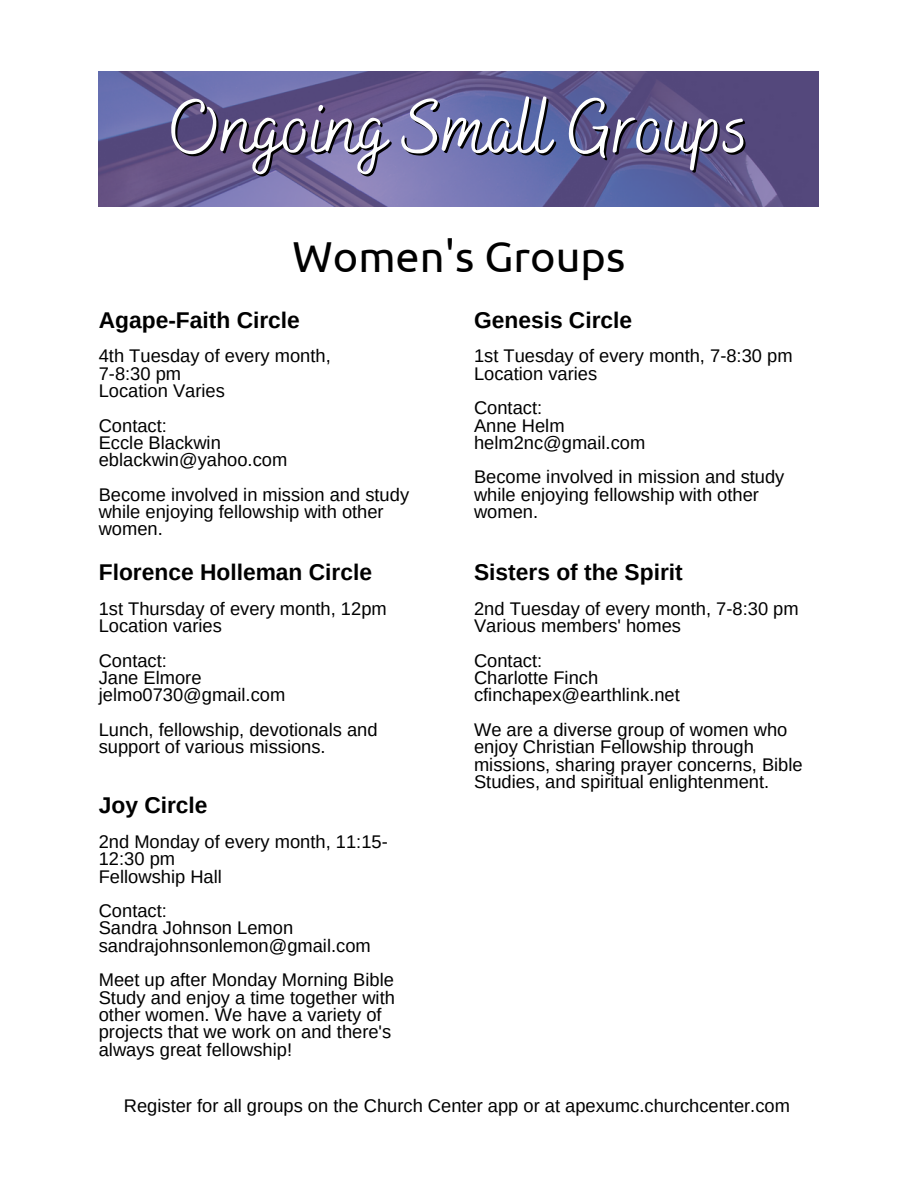
<style>
.page{position:relative;width:918px;height:1188px;background:#fff}
.page>*{position:absolute;margin:0;border:0;box-sizing:border-box;transform-origin:0 0}
.t1{font:75.9px "Bakerie Smooth";color:#fefefe}
.t2{font:43.35px "Ubuntu";color:#000}
.t3{font:700 22.8px "Arimo";color:#000}
.t4{font:18.3px/17.2px "Arimo";color:#000}
</style>
<div class="page">
<img style="left:99px;top:71px;width:720px;height:135px">
<h1 class="t1" style="left:170px;top:83px;width:581px">Ongoing Small Groups</h1>
<h2 class="t2" style="left:293px;top:231px;width:334px">Women's Groups</h2>
<p class="t3" style="left:99px;top:307px;width:203px">Agape-Faith Circle</p>
<p class="t4" style="left:99px;top:347px;width:234px">4th Tuesday of every month,<br>7-8:30 pm<br>Location Varies</p>
<p class="t4" style="left:99px;top:417px;width:190px">Contact:<br>Eccle Blackwin eblackwin@yahoo.com</p>
<p class="t4" style="left:99px;top:486px;width:312px">Become involved in mission and study while enjoying fellowship with other women.</p>
<p class="t3" style="left:99px;top:560px;width:275px">Florence Holleman Circle</p>
<p class="t4" style="left:99px;top:600px;width:290px">1st Thursday of every month, 12pm<br>Location varies</p>
<p class="t4" style="left:99px;top:652px;width:188px">Contact:<br>Jane Elmore jelmo0730@gmail.com</p>
<p class="t4" style="left:99px;top:721px;width:280px">Lunch, fellowship, devotionals and support of various missions.</p>
<p class="t3" style="left:99px;top:793px;width:110px">Joy Circle</p>
<p class="t4" style="left:99px;top:833px;width:291px">2nd Monday of every month, 11:15-<br>12:30 pm<br>Fellowship Hall</p>
<p class="t4" style="left:99px;top:902px;width:274px">Contact:<br>Sandra Johnson Lemon sandrajohnsonlemon@gmail.com</p>
<p class="t4" style="left:99px;top:971px;width:298px">Meet up after Monday Morning Bible<br>Study and enjoy a time together with other women. We have a variety of projects that we work on and there's always great fellowship!</p>
<p class="t3" style="left:474px;top:307px;width:160px">Genesis Circle</p>
<p class="t4" style="left:474px;top:347px;width:320px">1st Tuesday of every month, 7-8:30 pm<br>Location varies</p>
<p class="t4" style="left:474px;top:399px;width:173px">Contact:<br>Anne Helm helm2nc@gmail.com</p>
<p class="t4" style="left:474px;top:468px;width:312px">Become involved in mission and study while enjoying fellowship with other women.</p>
<p class="t3" style="left:474px;top:560px;width:210px">Sisters of the Spirit</p>
<p class="t4" style="left:474px;top:600px;width:326px">2nd Tuesday of every month, 7-8:30 pm<br>Various members' homes</p>
<p class="t4" style="left:474px;top:652px;width:207px">Contact:<br>Charlotte Finch cfinchapex@earthlink.net</p>
<p class="t4" style="left:474px;top:721px;width:330px">We are a diverse group of women who enjoy Christian Fellowship through missions, sharing prayer concerns, Bible Studies, and spiritual enlightenment.</p>
<p class="t4" style="left:124px;top:1097px;width:668px">Register for all groups on the Church Center app or at apexumc.churchcenter.com</p>
</div>
